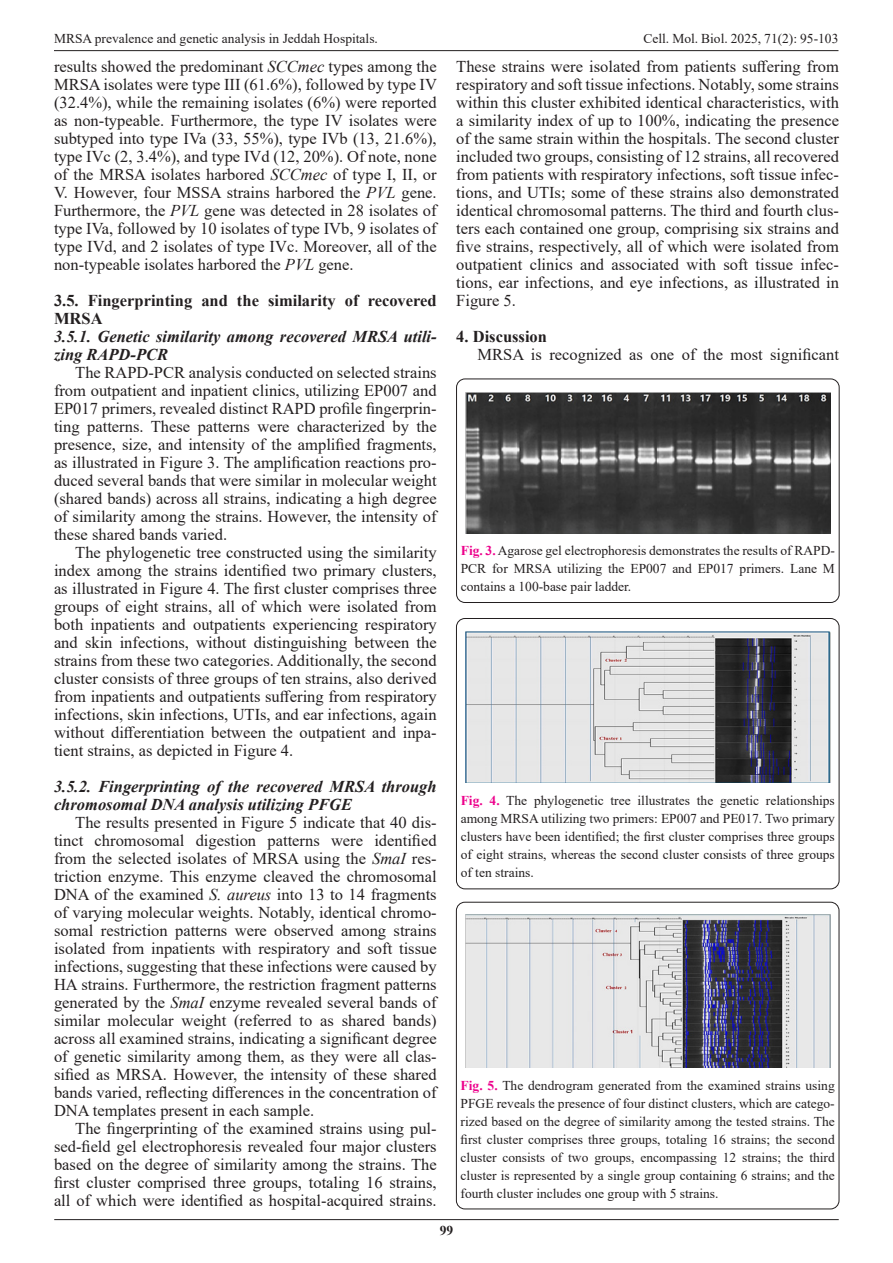
<style>
.page{position:relative;width:893px;height:1263px;background:#fff}
.page>*{position:absolute;margin:0;border:0;box-sizing:border-box;transform-origin:0 0}
.t1{font:16.5px/18px "Times New Roman";color:#231f20;text-align:justify}
.t2{font:italic 700 16.5px/18px "Times New Roman";color:#231f20}
.t3{font:700 16.5px/18px "Times New Roman";color:#231f20}
.t4{font:13.5px/18px "Times New Roman";color:#231f20;text-align:justify}
.t5{font:700 13.5px "Times New Roman";color:#231f20}
.s1{font-style:italic}
.s2{font-weight:700;color:#ed028c}
</style>
<div class="page">
<hr style="left:54px;top:50px;width:784px;height:1px;background:#231f20">
<hr style="left:54px;top:1219px;width:785px;height:1px;background:#231f20">
<div style="left:456px;top:379px;width:383px;height:223px;border:1px solid #231f20;border-radius:9px"></div>
<img style="left:465px;top:392px;width:366px;height:142px">
<div style="left:456px;top:618px;width:383px;height:271px;border:1px solid #231f20;border-radius:9px"></div>
<img style="left:465px;top:632px;width:366px;height:151px">
<div style="left:456px;top:902px;width:383px;height:307px;border:1px solid #231f20;border-radius:9px"></div>
<img style="left:465px;top:915px;width:365px;height:153px">
<p class="t4" style="left:54px;top:29px;width:325px">MRSA prevalence and genetic analysis in Jeddah Hospitals.</p>
<p class="t4" style="left:643px;top:29px;width:196px">Cell. Mol. Biol. 2025, 71(2): 95-103</p>
<p class="t1" style="left:54px;top:57px;width:384px">results showed the predominant <span class="s1">SCCmec</span> types among the MRSA isolates were type III (61.6%), followed by type IV (32.4%), while the remaining isolates (6%) were reported as non-typeable. Furthermore, the type IV isolates were subtyped into type IVa (33, 55%), type IVb (13, 21.6%), type IVc (2, 3.4%), and type IVd (12, 20%). Of note, none of the MRSA isolates harbored <span class="s1">SCCmec</span> of type I, II, or V. However, four MSSA strains harbored the <span class="s1">PVL</span> gene.<br>Furthermore, the <span class="s1">PVL</span> gene was detected in 28 isolates of type IVa, followed by 10 isolates of type IVb, 9 isolates of type IVd, and 2 isolates of type IVc. Moreover, all of the non-typeable isolates harbored the <span class="s1">PVL</span> gene.</p>
<p class="t3" style="left:54px;top:291px;width:384px">3.5. Fingerprinting and the similarity of recovered<br>MRSA</p>
<p class="t2" style="left:54px;top:327px;width:384px">3.5.1. Genetic similarity among recovered MRSA utili&shy;zing RAPD-PCR</p>
<p class="t1" style="left:54px;top:363px;width:384px;text-indent:21px">The RAPD-PCR analysis conducted on selected strains from outpatient and inpatient clinics, utilizing EP007 and EP017 primers, revealed distinct RAPD profile fingerprin&shy;ting patterns. These patterns were characterized by the presence, size, and intensity of the amplified fragments, as illustrated in Figure 3. The amplification reactions pro&shy;duced several bands that were similar in molecular weight (shared bands) across all strains, indicating a high degree of similarity among the strains. However, the intensity of these shared bands varied.</p>
<p class="t1" style="left:54px;top:543px;width:384px;text-indent:21px">The phylogenetic tree constructed using the similarity index among the strains identified two primary clusters, as illustrated in Figure 4. The first cluster comprises three groups of eight strains, all of which were isolated from both inpatients and outpatients experiencing respiratory and skin infections, without distinguishing between the strains from these two categories. Additionally, the second cluster consists of three groups of ten strains, also derived from inpatients and outpatients suffering from respiratory infections, skin infections, UTIs, and ear infections, again without differentiation between the outpatient and inpa&shy;tient strains, as depicted in Figure 4.</p>
<p class="t2" style="left:54px;top:777px;width:384px">3.5.2. Fingerprinting of the recovered MRSA through chromosomal DNA analysis utilizing PFGE</p>
<p class="t1" style="left:54px;top:813px;width:384px;text-indent:21px">The results presented in Figure 5 indicate that 40 dis&shy;tinct chromosomal digestion patterns were identified from the selected isolates of MRSA using the <span class="s1">SmaI</span> res&shy;triction enzyme. This enzyme cleaved the chromosomal DNA of the examined <span class="s1">S. aureus</span> into 13 to 14 fragments of varying molecular weights. Notably, identical chromo&shy;somal restriction patterns were observed among strains isolated from inpatients with respiratory and soft tissue infections, suggesting that these infections were caused by HA strains. Furthermore, the restriction fragment patterns generated by the <span class="s1">SmaI</span> enzyme revealed several bands of similar molecular weight (referred to as shared bands) across all examined strains, indicating a significant degree of genetic similarity among them, as they were all clas&shy;sified as MRSA. However, the intensity of these shared bands varied, reflecting differences in the concentration of DNA templates present in each sample.</p>
<p class="t1" style="left:54px;top:1119px;width:384px;text-indent:21px">The fingerprinting of the examined strains using pul&shy;sed-field gel electrophoresis revealed four major clusters based on the degree of similarity among the strains. The first cluster comprised three groups, totaling 16 strains, all of which were identified as hospital-acquired strains.</p>
<p class="t1" style="left:456px;top:57px;width:384px">These strains were isolated from patients suffering from respiratory and soft tissue infections. Notably, some strains within this cluster exhibited identical characteristics, with a similarity index of up to 100%, indicating the presence of the same strain within the hospitals. The second cluster included two groups, consisting of 12 strains, all recovered from patients with respiratory infections, soft tissue infec&shy;tions, and UTIs; some of these strains also demonstrated identical chromosomal patterns. The third and fourth clus&shy;ters each contained one group, comprising six strains and five strains, respectively, all of which were isolated from outpatient clinics and associated with soft tissue infec&shy;tions, ear infections, and eye infections, as illustrated in Figure 5.</p>
<p class="t3" style="left:456px;top:327px;width:92px">4. Discussion</p>
<p class="t1" style="left:477px;top:345px;width:363px">MRSA is recognized as one of the most significant</p>
<p class="t4" style="left:461px;top:541px;width:376px"><span class="s2">Fig. 3.</span> Agarose gel electrophoresis demonstrates the results of RAPD-PCR for MRSA utilizing the EP007 and EP017 primers. Lane M contains a 100-base pair ladder.</p>
<p class="t4" style="left:461px;top:791px;width:376px"><span class="s2">Fig. 4.</span> The phylogenetic tree illustrates the genetic relationships among MRSA utilizing two primers: EP007 and PE017. Two primary clusters have been identified; the first cluster comprises three groups of eight strains, whereas the second cluster consists of three groups of ten strains.</p>
<p class="t4" style="left:461px;top:1076px;width:376px"><span class="s2">Fig. 5.</span> The dendrogram generated from the examined strains using PFGE reveals the presence of four distinct clusters, which are catego&shy;rized based on the degree of similarity among the tested strains. The first cluster comprises three groups, totaling 16 strains; the second cluster consists of two groups, encompassing 12 strains; the third cluster is represented by a single group containing 6 strains; and the fourth cluster includes one group with 5 strains.</p>
<p class="t5" style="left:440px;top:1220px;width:15px">99</p>
</div>
